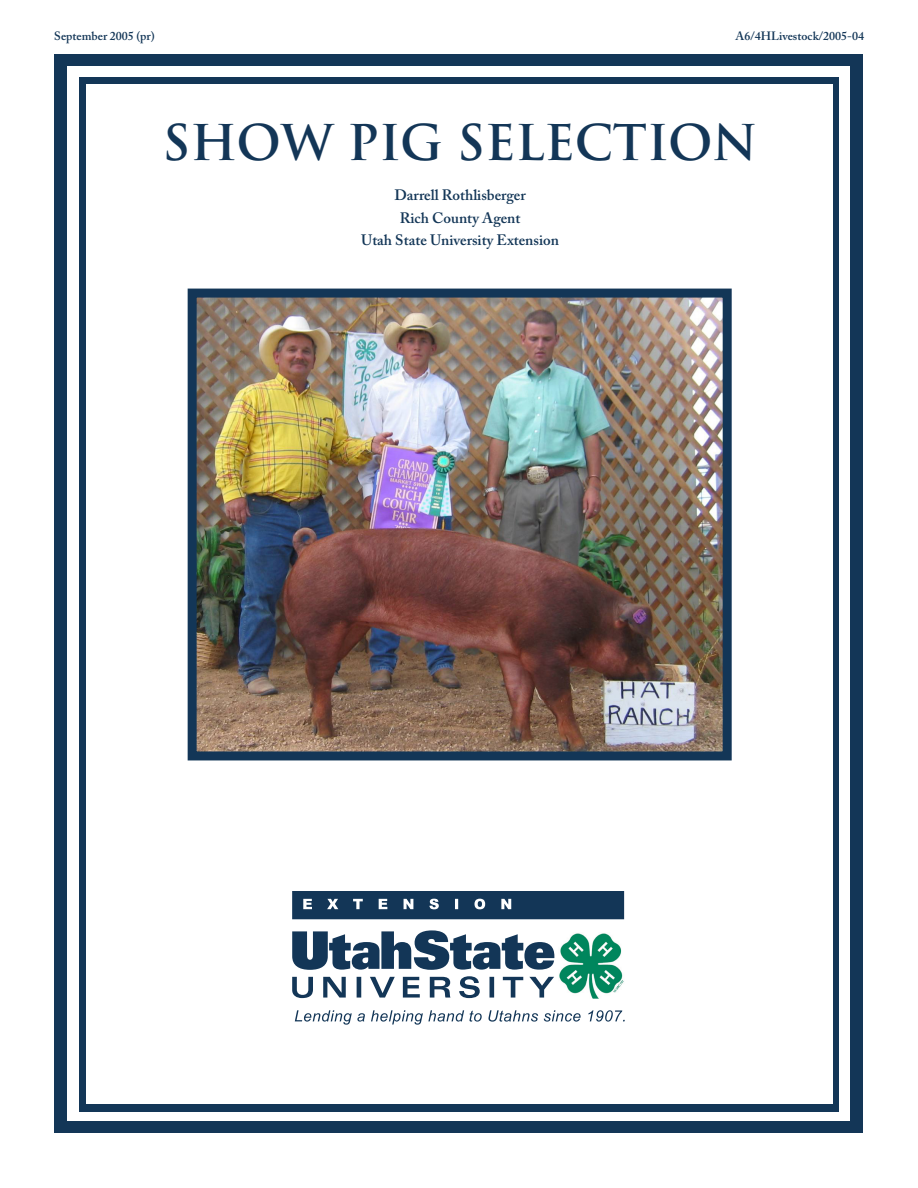
<style>
.page{position:relative;width:918px;height:1188px;background:#fff}
.page>*{position:absolute;margin:0;border:0;box-sizing:border-box;transform-origin:0 0}
.t1{font:700 48px "Trajan Pro";color:#133657}
.t2{font:600 15px/22.5px "Adobe Caslon Pro";color:#133657;text-align:center}
.t3{font:600 12px "Adobe Caslon Pro";color:#133657}
</style>
<div class="page">
<div style="left:55px;top:55px;width:808px;height:1078px;background:#133657"></div>
<div style="left:68px;top:67px;width:782px;height:1054px;background:#fff"></div>
<div style="left:79px;top:77px;width:760px;height:1034px;background:#133657"></div>
<div style="left:86px;top:84px;width:746px;height:1020px;background:#fff"></div>
<img style="left:198px;top:299px;width:524px;height:451px">
<div style="left:188px;top:289px;width:544px;height:471px;border:9px solid #133657"></div>
<img style="left:559px;top:933px;width:65px;height:66px">
<svg style="left:292px;top:930px;width:262px;height:40px"></svg>
<svg style="left:292px;top:977px;width:21px;height:21px"></svg>
<svg style="left:323px;top:977px;width:23px;height:21px"></svg>
<hr style="left:357px;top:977px;width:4px;height:21px;background:#133657">
<svg style="left:370px;top:977px;width:25px;height:21px"></svg>
<svg style="left:403px;top:977px;width:17px;height:21px"></svg>
<svg style="left:430px;top:977px;width:20px;height:21px"></svg>
<svg style="left:459px;top:976px;width:21px;height:22px"></svg>
<hr style="left:490px;top:977px;width:4px;height:21px;background:#133657">
<svg style="left:503px;top:977px;width:20px;height:21px"></svg>
<svg style="left:529px;top:977px;width:25px;height:21px"></svg>
<div style="left:292px;top:891px;width:332px;height:28px;background:#133657"></div>
<svg style="left:303px;top:899px;width:9px;height:10px"></svg>
<svg style="left:327px;top:899px;width:11px;height:10px"></svg>
<svg style="left:353px;top:899px;width:10px;height:10px"></svg>
<svg style="left:379px;top:899px;width:8px;height:10px"></svg>
<svg style="left:404px;top:899px;width:9px;height:10px"></svg>
<svg style="left:429px;top:899px;width:10px;height:10px"></svg>
<svg style="left:455px;top:899px;width:3px;height:10px"></svg>
<svg style="left:475px;top:899px;width:10px;height:10px"></svg>
<svg style="left:501px;top:899px;width:10px;height:10px"></svg>
<svg style="left:295px;top:1010px;width:70px;height:14px"></svg>
<svg style="left:371px;top:1010px;width:93px;height:14px"></svg>
<svg style="left:470px;top:1010px;width:12px;height:12px"></svg>
<svg style="left:489px;top:1010px;width:49px;height:12px"></svg>
<svg style="left:544px;top:1010px;width:37px;height:12px"></svg>
<svg style="left:588px;top:1010px;width:37px;height:12px"></svg>
<p class="t3" style="left:54px;top:29px;width:102px">September 2005 (pr)</p>
<p class="t3" style="left:735px;top:29px;width:130px">A6/4HLivestock/2005-04</p>
<h1 class="t1" style="left:163px;top:113px;width:597px">SHOW PIG SELECTION</h1>
<p class="t2" style="left:361px;top:184px;width:199px">Darrell Rothlisberger<br>Rich County Agent<br>Utah State University Extension</p>
</div>
